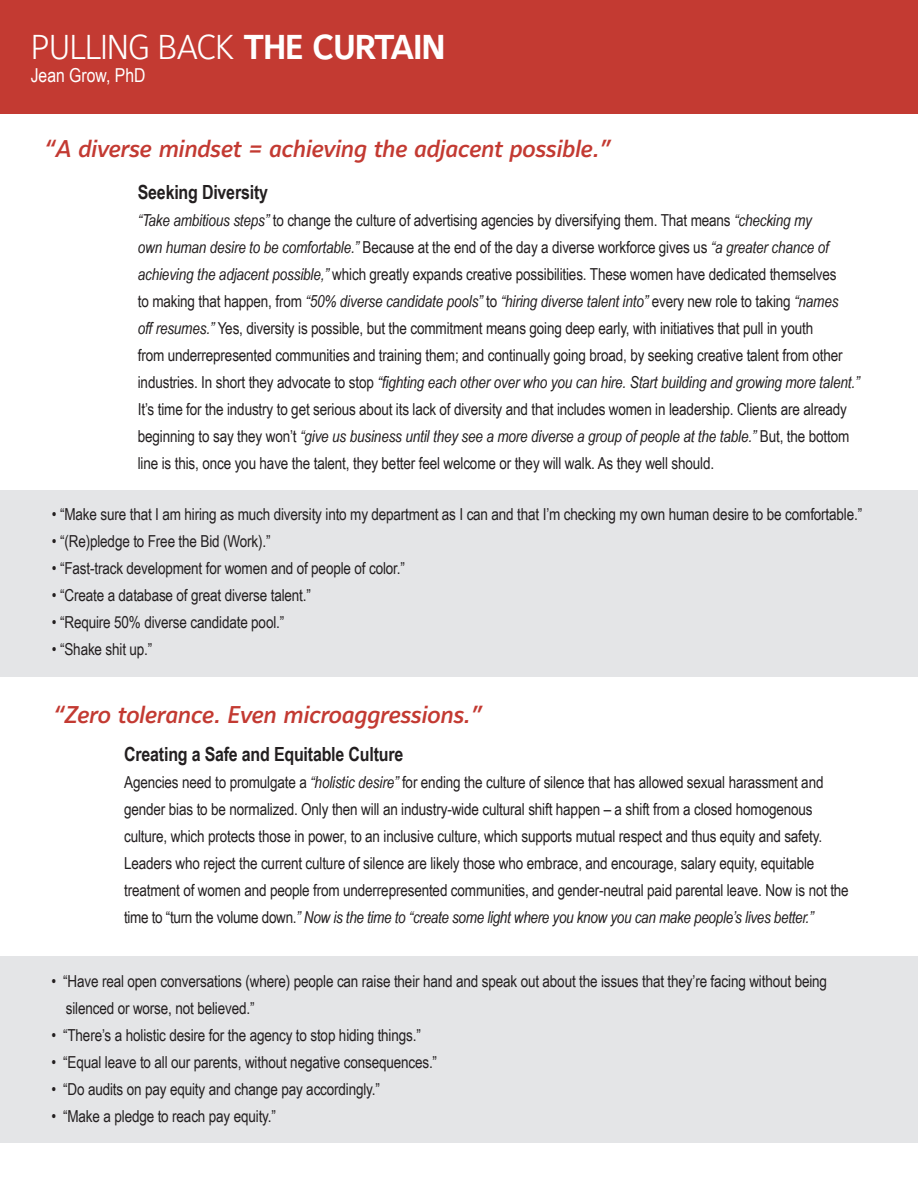
<style>
.page{position:relative;width:918px;height:1188px;background:#fff}
.page>*{position:absolute;margin:0;border:0;box-sizing:border-box;transform-origin:0 0}
.t1{font:300 34.2px "Maurea";letter-spacing:-.03em;color:#fff}
.t2{font:italic 500 24px "Maurea";letter-spacing:-.02em;color:#c33a32}
.t3{font:700 19.5px "Arial Narrow";letter-spacing:-.01em;color:#231f20}
.t4{font:19.2px "Arial Narrow";color:#fff}
.t5{font:16.5px/27px "Arial Narrow";letter-spacing:-.01em;color:#231f20}
.s1{font-family:"Maurea Bold Tf";font-weight:400}
.s2{font-style:italic}
</style>
<div class="page">
<div style="left:0;top:956px;width:918px;height:187px;background:#e4e5e7"></div>
<div style="left:0;top:490px;width:918px;height:187px;background:#e4e5e7"></div>
<div style="left:0;top:0;width:918px;height:113px;background:#c33a32"></div>
<h1 class="t1" style="left:31px;top:28px;width:417px">PULLING BACK <span class="s1">THE CURTAIN</span></h1>
<p class="t4" style="left:31px;top:61px;width:116px">Jean Grow, PhD</p>
<h2 class="t2" style="left:43px;top:135px;width:569px">“A diverse mindset = achieving the adjacent possible.”</h2>
<p class="t3" style="left:138px;top:181px;width:132px">Seeking Diversity</p>
<p class="t5" style="left:138px;top:206px;width:723px"><span class="s2">“Take ambitious steps”</span> to change the culture of advertising agencies by diversifying them. That means <span class="s2">“checking my<br>own human desire to be comfortable.”</span> Because at the end of the day a diverse workforce gives us <span class="s2">“a greater chance of achieving the adjacent possible,”</span> which greatly expands creative possibilities. These women have dedicated themselves<br>to making that happen, from <span class="s2">“50% diverse candidate pools”</span> to <span class="s2">“hiring diverse talent into”</span> every new role to taking <span class="s2">“names<br>off resumes.”</span> Yes, diversity is possible, but the commitment means going deep early, with initiatives that pull in youth<br>from underrepresented communities and training them; and continually going broad, by seeking creative talent from other industries. In short they advocate to stop <span class="s2">“fighting each other over who you can hire. Start building and growing more talent.” </span>It’s time for the industry to get serious about its lack of diversity and that includes women in leadership. Clients are already beginning to say they won’t <span class="s2">“give us business until they see a more diverse a group of people at the table.”</span> But, the bottom line is this, once you have the talent, they better feel welcome or they will walk. As they well should.</p>
<p class="t5" style="left:52px;top:500px;width:812px">• “Make sure that I am hiring as much diversity into my department as I can and that I’m checking my own human desire to be comfortable.”</p>
<p class="t5" style="left:52px;top:527px;width:220px">• “(Re)pledge to Free the Bid (Work).”</p>
<p class="t5" style="left:52px;top:554px;width:354px">• “Fast-track development for women and of people of color.”</p>
<p class="t5" style="left:52px;top:581px;width:261px">• “Create a database of great diverse talent.”</p>
<p class="t5" style="left:52px;top:608px;width:234px">• “Require 50% diverse candidate pool.”</p>
<p class="t5" style="left:52px;top:635px;width:102px">• “Shake shit up.”</p>
<h2 class="t2" style="left:52px;top:701px;width:431px">“Zero tolerance. Even microaggressions.”</h2>
<p class="t3" style="left:124px;top:743px;width:281px">Creating a Safe and Equitable Culture</p>
<p class="t5" style="left:124px;top:768px;width:726px">Agencies need to promulgate a <span class="s2">“holistic desire”</span> for ending the culture of silence that has allowed sexual harassment and gender bias to be normalized. Only then will an industry-wide cultural shift happen – a shift from a closed homogenous culture, which protects those in power, to an inclusive culture, which supports mutual respect and thus equity and safety.<br>Leaders who reject the current culture of silence are likely those who embrace, and encourage, salary equity, equitable treatment of women and people from underrepresented communities, and gender-neutral paid parental leave. Now is not the time to “turn the volume down.<span class="s2">” Now is the time to “create some light where you know you can make people’s lives better.”</span></p>
<p class="t5" style="left:66px;top:967px;width:763px;text-indent:-14px">• “Have real open conversations (where) people can raise their hand and speak out about the issues that they’re facing without being silenced or worse, not believed.”</p>
<p class="t5" style="left:51px;top:1021px;width:371px">• “There’s a holistic desire for the agency to stop hiding things.”</p>
<p class="t5" style="left:51px;top:1048px;width:387px">• “Equal leave to all our parents, without negative consequences.”</p>
<p class="t5" style="left:51px;top:1075px;width:330px">• “Do audits on pay equity and change pay accordingly.”</p>
<p class="t5" style="left:51px;top:1102px;width:226px">• “Make a pledge to reach pay equity.”</p>
</div>
